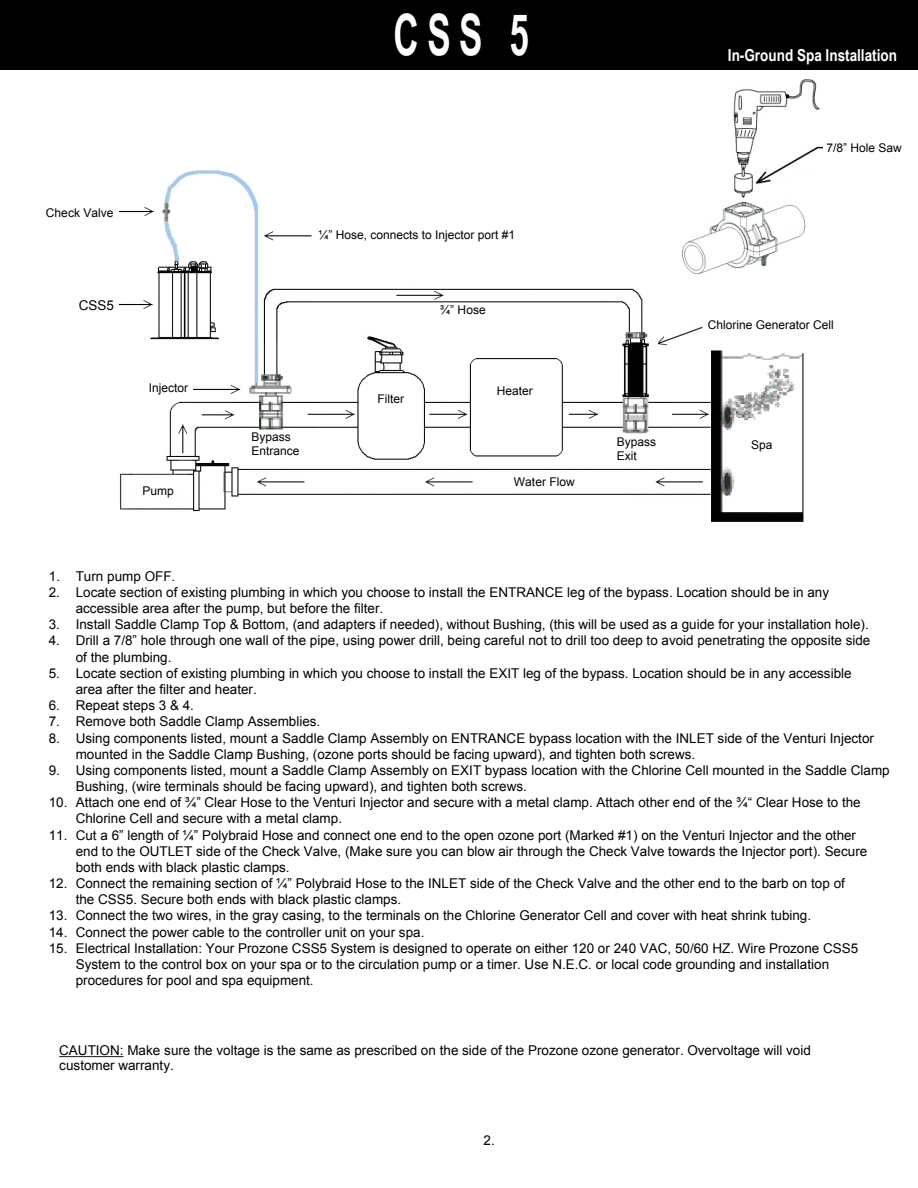
<style>
.page{position:relative;width:918px;height:1188px;background:#fff}
.page>*{position:absolute;margin:0;border:0;box-sizing:border-box;transform-origin:0 0}
.t1{font:700 57px "Arial Narrow";color:#fff;scale:.75 1}
.t2{font:700 16.5px "Arial Narrow";color:#fff}
.t3{font:13.5px/16.2px "Arial";color:#000}
.t4{font:12px/14.4px "Arial";color:#000}
</style>
<div class="page">
<img style="left:119px;top:170px;width:685px;height:352px">
<div style="left:0;top:0;width:918px;height:70px;background:#000"></div>
<hr style="left:59px;top:1056px;width:65px;height:1px;background:#000;border-radius:50%">
<img style="left:681px;top:79px;width:142px;height:197px">
<p class="t4" style="left:46px;top:205px;width:69px">Check Valve</p>
<h1 class="t1" style="left:393px;top:-9px;width:182px">CSS 5</h1>
<p class="t4" style="left:318px;top:228px;width:198px">¼” Hose, connects to Injector port #1</p>
<p class="t3" style="left:79px;top:298px;width:37px">CSS5</p>
<p class="t4" style="left:440px;top:302px;width:47px">¾” Hose</p>
<p class="t4" style="left:149px;top:380px;width:41px">Injector</p>
<p class="t4" style="left:377px;top:392px;width:28px">Filter</p>
<p class="t4" style="left:497px;top:384px;width:37px">Heater</p>
<p class="t4" style="left:142px;top:483px;width:33px">Pump</p>
<p class="t4" style="left:251px;top:429px;width:49px">Bypass<br>Entrance</p>
<p class="t4" style="left:617px;top:434px;width:41px">Bypass<br>Exit</p>
<p class="t4" style="left:514px;top:474px;width:62px">Water Flow</p>
<p class="t2" style="left:728px;top:42px;width:171px">In-Ground Spa Installation</p>
<p class="t4" style="left:826px;top:141px;width:77px">7/8” Hole Saw</p>
<p class="t4" style="left:708px;top:318px;width:127px">Chlorine Generator Cell</p>
<p class="t4" style="left:751px;top:438px;width:23px">Spa</p>
<p class="t3" style="left:49px;top:568px;width:13px">1.<br>2.</p>
<p class="t3" style="left:49px;top:617px;width:13px">3.<br>4.</p>
<p class="t3" style="left:49px;top:665px;width:13px">5.</p>
<p class="t3" style="left:49px;top:697px;width:13px;text-align:justify">6.<br>7.<br>8.</p>
<p class="t3" style="left:49px;top:762px;width:13px">9.</p>
<p class="t3" style="left:49px;top:795px;width:20px">10.</p>
<p class="t3" style="left:49px;top:827px;width:20px">11.</p>
<p class="t3" style="left:49px;top:875px;width:20px">12.</p>
<p class="t3" style="left:49px;top:908px;width:20px;text-align:justify">13.<br>14.<br>15.</p>
<p class="t3" style="left:76px;top:568px;width:815px">Turn pump OFF.<br>Locate section of existing plumbing in which you choose to install the ENTRANCE leg of the bypass. Location should be in any accessible area after the pump, but before the filter.<br>Install Saddle Clamp Top &amp; Bottom, (and adapters if needed), without Bushing, (this will be used as a guide for your installation hole).<br>Drill a 7/8” hole through one wall of the pipe, using power drill, being careful not to drill too deep to avoid penetrating the opposite side<br>of the plumbing.<br>Locate section of existing plumbing in which you choose to install the EXIT leg of the bypass. Location should be in any accessible<br>area after the filter and heater.<br>Repeat steps 3 &amp; 4.<br>Remove both Saddle Clamp Assemblies.<br>Using components listed, mount a Saddle Clamp Assembly on ENTRANCE bypass location with the INLET side of the Venturi Injector mounted in the Saddle Clamp Bushing, (ozone ports should be facing upward), and tighten both screws.<br>Using components listed, mount a Saddle Clamp Assembly on EXIT bypass location with the Chlorine Cell mounted in the Saddle Clamp Bushing, (wire terminals should be facing upward), and tighten both screws.<br>Attach one end of ¾” Clear Hose to the Venturi Injector and secure with a metal clamp. Attach other end of the ¾“ Clear Hose to the Chlorine Cell and secure with a metal clamp.<br>Cut a 6” length of ¼” Polybraid Hose and connect one end to the open ozone port (Marked #1) on the Venturi Injector and the other<br>end to the OUTLET side of the Check Valve, (Make sure you can blow air through the Check Valve towards the Injector port). Secure both ends with black plastic clamps.<br>Connect the remaining section of ¼” Polybraid Hose to the INLET side of the Check Valve and the other end to the barb on top of<br>the CSS5. Secure both ends with black plastic clamps.<br>Connect the two wires, in the gray casing, to the terminals on the Chlorine Generator Cell and cover with heat shrink tubing.<br>Connect the power cable to the controller unit on your spa.<br>Electrical Installation: Your Prozone CSS5 System is designed to operate on either 120 or 240 VAC, 50/60 HZ. Wire Prozone CSS5<br>System to the control box on your spa or to the circulation pump or a timer. Use N.E.C. or local code grounding and installation procedures for pool and spa equipment.</p>
<p class="t3" style="left:59px;top:1042px;width:753px;line-height:15.5px">CAUTION: Make sure the voltage is the same as prescribed on the side of the Prozone ozone generator. Overvoltage will void customer warranty.</p>
<p class="t3" style="left:483px;top:1132px;width:13px">2.</p>
</div>
